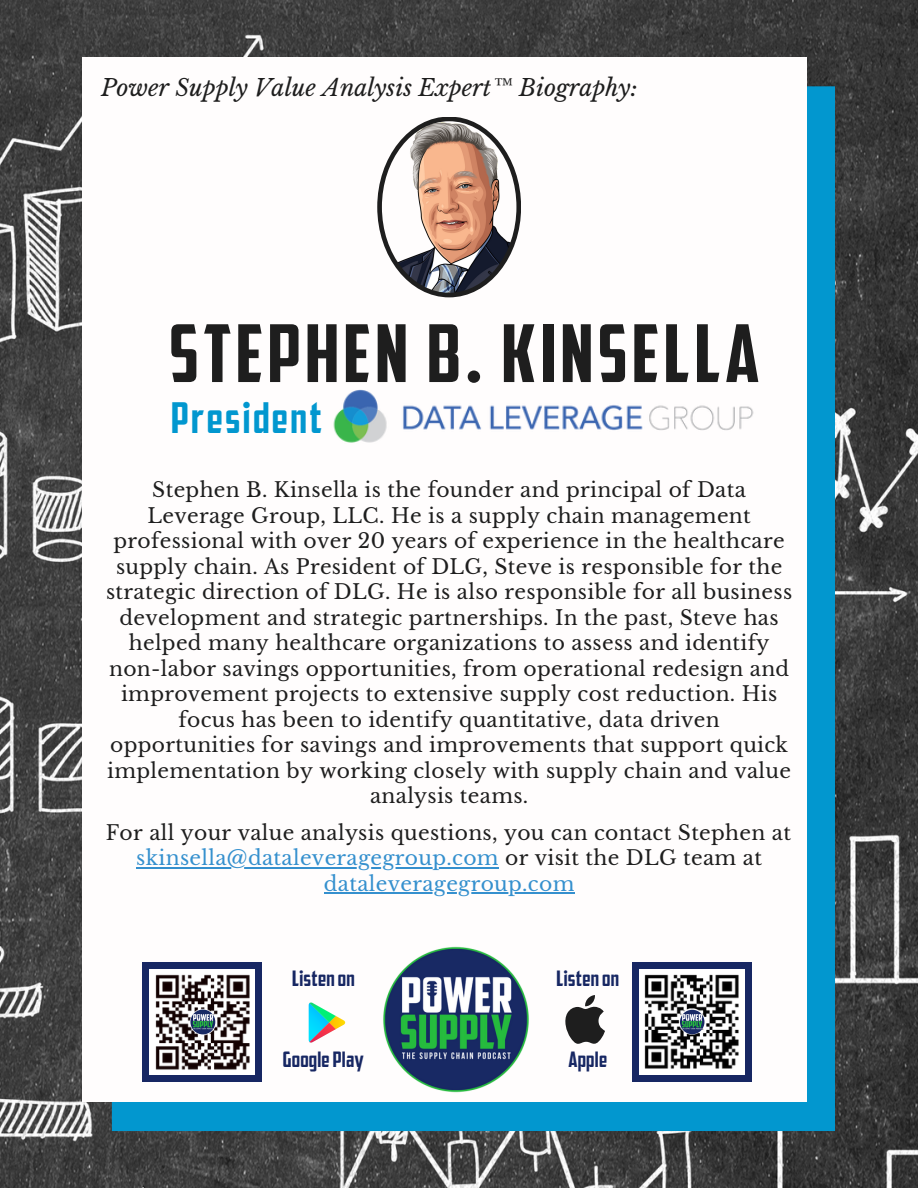
<style>
.page{position:relative;width:918px;height:1188px;background:#fff}
.page>*{position:absolute;margin:0;border:0;box-sizing:border-box;transform-origin:0 0}
.t1{font:79.5px "American Captain 01";letter-spacing:.055em;color:#1e1e1e}
.t2{font:42.3px "American Captain 01";letter-spacing:.055em;color:#0297cf}
.t3{font:italic 23.1px "Libre Baskerville";color:#1e1e1e}
.t4{font:21.3px "American Captain 01";letter-spacing:.01em;color:#172763}
.t5{font:20.25px/25.5px "Libre Baskerville";letter-spacing:.015em;color:#1e1e1e;text-align:center}
.t6{font:20.25px "Libre Baskerville";letter-spacing:.015em;color:#3590ce}
.s1{color:#1e1e1e}
</style>
<div class="page">
<img style="left:0;top:0;width:918px;height:1188px">
<div style="left:112px;top:86px;width:723px;height:1045px;background:#0297cf"></div>
<div style="left:83px;top:57px;width:723px;height:1045px;background:#fffdfd"></div>
<img style="left:143px;top:963px;width:119px;height:118px">
<img style="left:190px;top:1010px;width:25px;height:24px;border-radius:50%">
<svg style="left:309px;top:1002px;width:19px;height:41px"></svg>
<img style="left:632px;top:963px;width:118px;height:118px">
<img style="left:680px;top:1010px;width:24px;height:24px;border-radius:50%">
<svg style="left:377px;top:117px;width:144px;height:180px"></svg>
<img style="left:333px;top:390px;width:421px;height:53px">
<img style="left:328px;top:946px;width:256px;height:202px">
<hr style="left:136px;top:867px;width:363px;height:1px;background:#3590ce">
<hr style="left:324px;top:892px;width:251px;height:2px;background:#3590ce">
<svg style="left:563px;top:995px;width:42px;height:48px"></svg>
<p class="t3" style="left:101px;top:74px;width:538px">Power Supply Value Analysis Expert™ Biography:</p>
<h1 class="t1" style="left:169px;top:322px;width:592px">STEPHEN B. KINSELLA</h1>
<h2 class="t2" style="left:171px;top:401px;width:152px">President</h2>
<p class="t5" style="left:106px;top:477px;width:688px">Stephen B. Kinsella is the founder and principal of Data Leverage Group, LLC. He is a supply chain management professional with over 20 years of experience in the healthcare supply chain. As President of DLG, Steve is responsible for the strategic direction of DLG. He is also responsible for all business development and strategic partnerships. In the past, Steve has helped many healthcare organizations to assess and identify non-labor savings opportunities, from operational redesign and improvement projects to extensive supply cost reduction. His focus has been to identify quantitative, data driven opportunities for savings and improvements that support quick implementation by working closely with supply chain and value analysis teams.</p>
<h2 class="t5" style="left:106px;top:820px;width:687px">For all your value analysis questions, you can contact Stephen at</h2>
<h2 class="t6" style="left:136px;top:846px;width:627px">skinsella@dataleveragegroup.com <span class="s1">or visit the DLG team at</span></h2>
<p class="t6" style="left:324px;top:871px;width:252px">dataleveragegroup.com</p>
<p class="t4" style="left:292px;top:970px;width:64px">Listenon</p>
<h2 class="t4" style="left:283px;top:1051px;width:83px">Google Play</h2>
<h2 class="t4" style="left:556px;top:970px;width:64px">Listenon</h2>
<p class="t4" style="left:568px;top:1051px;width:40px">Apple</p>
</div>
